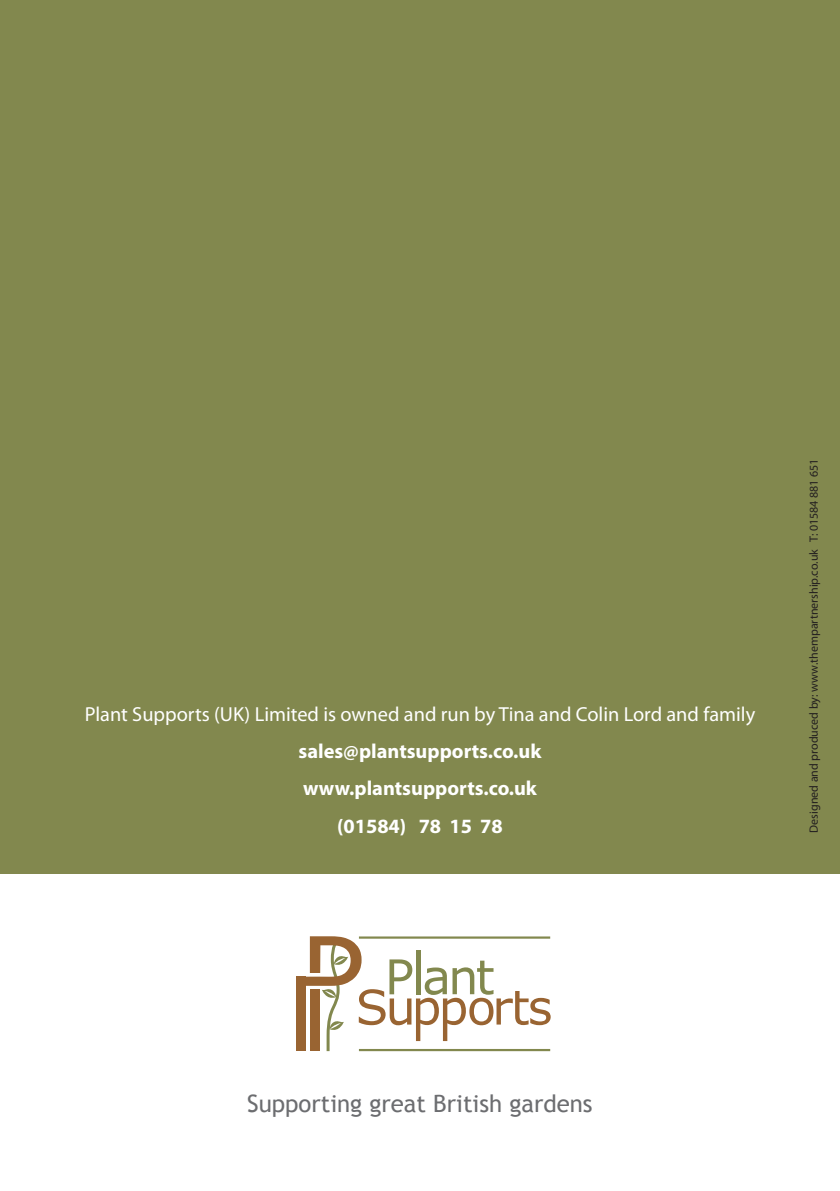
<style>
.page{position:relative;width:840px;height:1191px;background:#fff}
.page>*{position:absolute;margin:0;border:0;box-sizing:border-box;transform-origin:0 0}
.t1{font:24px "Trebuchet MS";color:#6c6d70}
.t2{font:20.4px "Myriad Pro";color:#fff}
.t3{font:700 20.4px/37.2px "Myriad Pro";color:#fff;text-align:center}
.t4{font:12px "Myriad Pro";color:#231f20}
</style>
<div class="page">
<div style="left:0;top:0;width:839px;height:1191px;background:#82884e"></div>
<div style="left:0;top:874px;width:839px;height:317px;background:#fff"></div>
<div style="left:296px;top:976px;width:10px;height:75px;background:#996432"></div>
<svg style="left:306px;top:936px;width:244px;height:116px"></svg>
<p class="t2" style="left:85px;top:701px;width:671px">Plant Supports (UK) Limited is owned and run by Tina and Colin Lord and family</p>
<p class="t3" style="left:298px;top:732px;width:244px">sales@plantsupports.co.uk www.plantsupports.co.uk (01584) 78 15 78</p>
<p class="t4" style="left:805px;top:832px;width:375px;rotate:-90deg">Designed and produced by: www.thempartnership.co.uk T: 01584 881 651</p>
<p class="t1" style="left:247px;top:1089px;width:347px">Supporting great British gardens</p>
</div>
